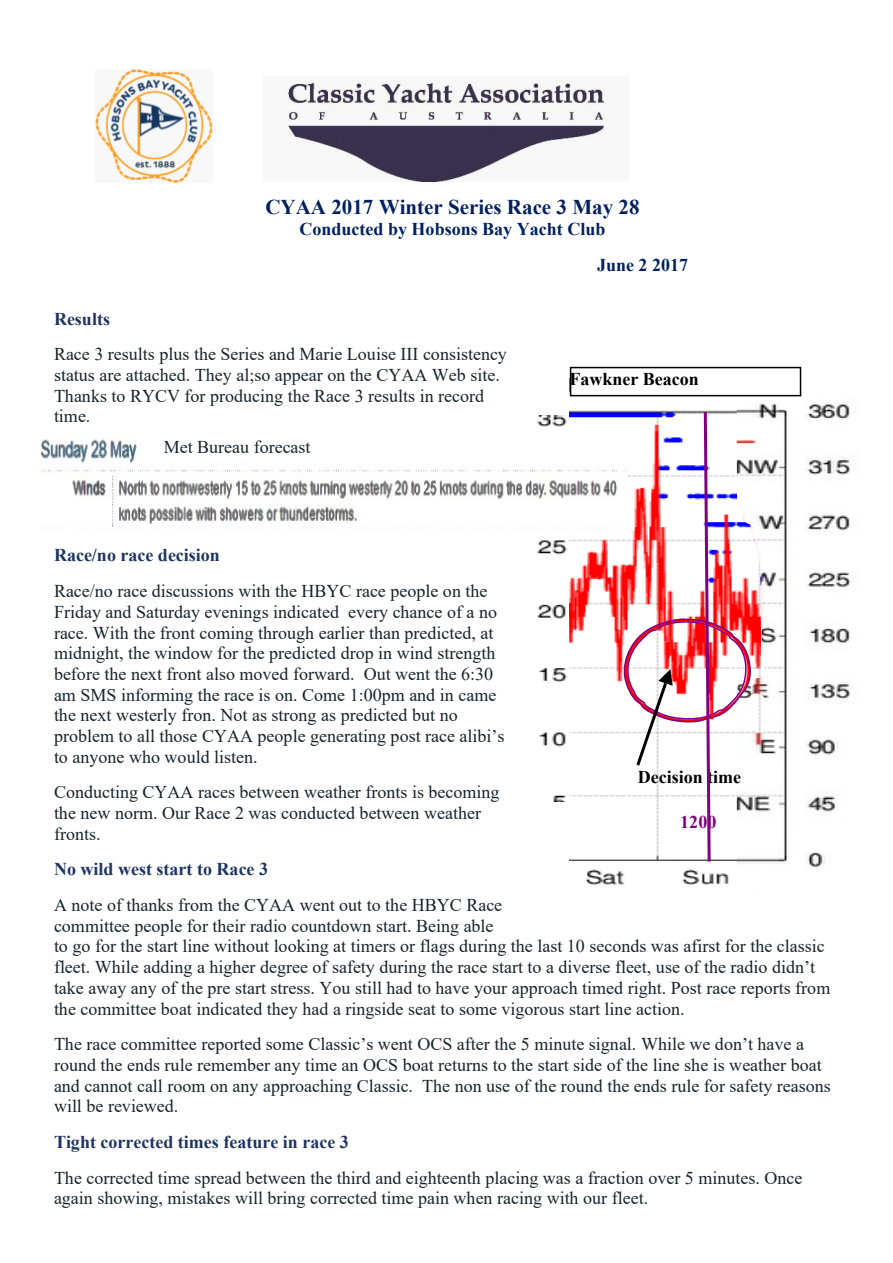
<style>
.page{position:relative;width:893px;height:1263px;background:#fff}
.page>*{position:absolute;margin:0;border:0;box-sizing:border-box;transform-origin:0 0}
.t1{font:700 21px "Times New Roman";color:#002060}
.t2{font:18px/20.7px "Times New Roman";color:#17232b}
.t3{font:700 18px "Times New Roman";color:#1e3462}
.t4{font:700 18px/35.7px "Times New Roman";color:#002060}
.t5{font:700 18px "Times New Roman";color:#000}
.t6{font:700 18px "Times New Roman";color:#800080}
</style>
<div class="page">
<img style="left:95px;top:69px;width:117px;height:113px">
<img style="left:286px;top:76px;width:323px;height:105px">
<img style="left:537px;top:415px;width:30px;height:386px">
<img style="left:569px;top:378px;width:168px;height:507px">
<img style="left:737px;top:378px;width:114px;height:490px">
<svg style="left:621px;top:409px;width:131px;height:455px"></svg>
<div style="left:570px;top:367px;width:231px;height:29px;background:#fff;border:2px solid #000"></div>
<div style="left:735px;top:869px;width:40px;height:21px;background:#fff"></div>
<img style="left:40px;top:435px;width:588px;height:96px">
<p class="t1" style="left:265px;top:199px;width:376px">CYAA 2017 Winter Series Race 3 May 28</p>
<p class="t4" style="left:597px;top:213px;width:93px;text-indent:-298px">Conducted by Hobsons Bay Yacht Club<br>June 2 2017</p>
<p class="t3" style="left:54px;top:312px;width:58px">Results</p>
<p class="t2" style="left:54px;top:346px;width:454px">Race 3 results plus the Series and Marie Louise III consistency status are attached. They al;so appear on the CYAA Web site.<br>Thanks to RYCV for producing the Race 3 results in record time.</p>
<p class="t2" style="left:164px;top:438px;width:148px">Met Bureau forecast</p>
<p class="t5" style="left:569px;top:373px;width:131px">Fawkner Beacon</p>
<p class="t3" style="left:54px;top:549px;width:167px">Race/no race decision</p>
<p class="t2" style="left:54px;top:582px;width:452px">Race/no race discussions with the HBYC race people on the Friday and Saturday evenings indicated every chance of a no race. With the front coming through earlier than predicted, at midnight, the window for the predicted drop in wind strength before the next front also moved forward. Out went the 6:30 am SMS informing the race is on. Come 1:00pm and in came the next westerly fron. Not as strong as predicted but no problem to all those CYAA people generating post race alibi’s to anyone who would listen.</p>
<p class="t2" style="left:54px;top:784px;width:447px">Conducting CYAA races between weather fronts is becoming the new norm. Our Race 2 was conducted between weather fronts.</p>
<p class="t3" style="left:54px;top:863px;width:216px">No wild west start to Race 3</p>
<p class="t2" style="left:54px;top:896px;width:778px">A note of thanks from the CYAA went out to the HBYC Race<br>committee people for their radio countdown start. Being able<br>to go for the start line without looking at timers or flags during the last 10 seconds was afirst for the classic fleet. While adding a higher degree of safety during the race start to a diverse fleet, use of the radio didn’t take away any of the pre start stress. You still had to have your approach timed right. Post race reports from the committee boat indicated they had a ringside seat to some vigorous start line action.</p>
<p class="t2" style="left:54px;top:1035px;width:778px">The race committee reported some Classic’s went OCS after the 5 minute signal. While we don’t have a round the ends rule remember any time an OCS boat returns to the start side of the line she is weather boat and cannot call room on any approaching Classic. The non use of the round the ends rule for safety reasons will be reviewed.</p>
<p class="t3" style="left:54px;top:1136px;width:296px">Tight corrected times feature in race 3</p>
<p class="t2" style="left:54px;top:1169px;width:750px">The corrected time spread between the third and eighteenth placing was a fraction over 5 minutes. Once again showing, mistakes will bring corrected time pain when racing with our fleet.</p>
<p class="t5" style="left:638px;top:771px;width:105px">Decision time</p>
<p class="t6" style="left:680px;top:815px;width:38px">1200</p>
</div>
